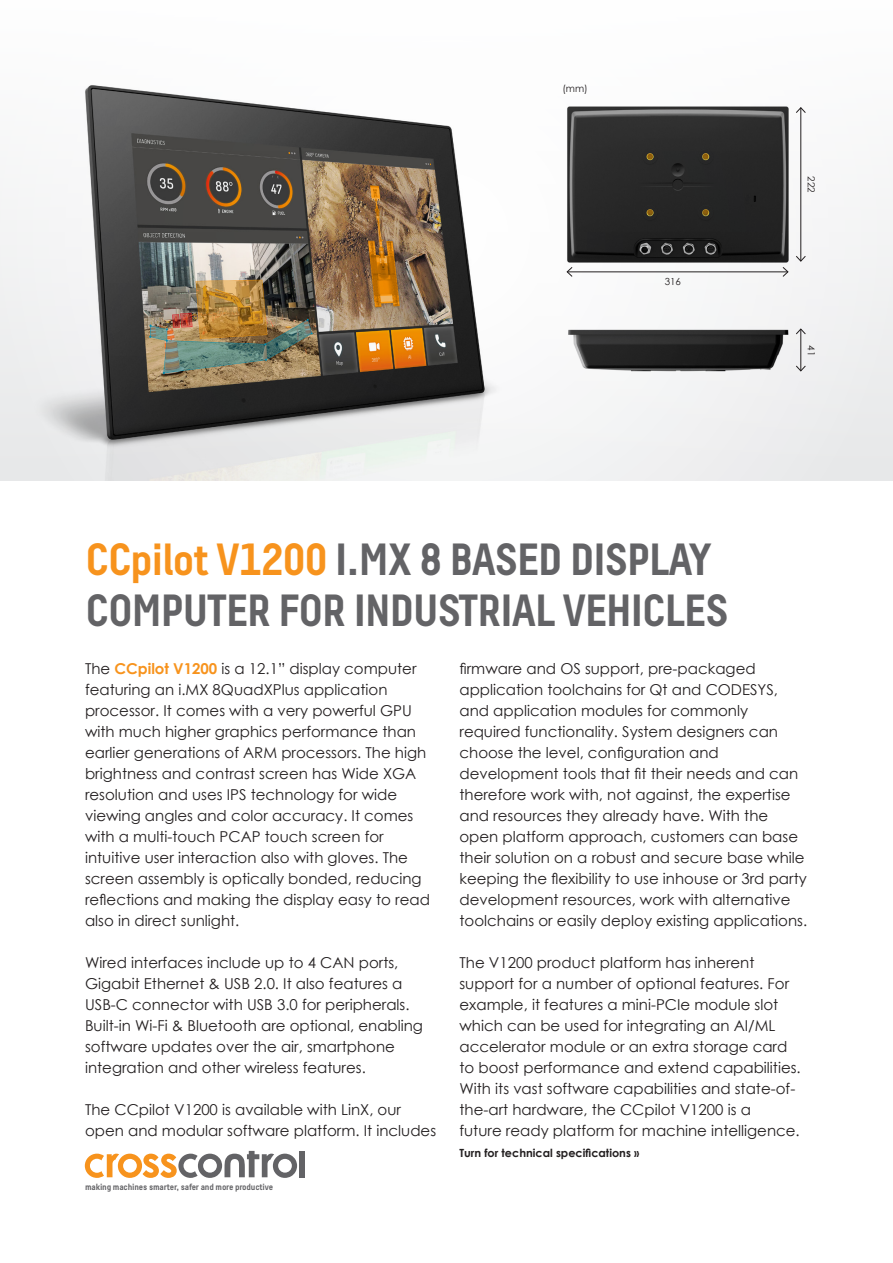
<style>
.page{position:relative;width:893px;height:1263px;background:#fff}
.page>*{position:absolute;margin:0;border:0;box-sizing:border-box;transform-origin:0 0}
._01_Headline___main{font:700 45px "Decima Pro A";letter-spacing:-.035em;color:#636366}
._02_Copy{font:15px/21px "Century Gothic";color:#231f20}
._02_Copy-2{font:700 11.25px "Century Gothic";color:#231f20}
._06_Measurements{font:9.75px "Century Gothic";color:#231f20}
.Preamble{font:700 9px "Decima Pro A";letter-spacing:-.02em;color:#636366}
.s1{color:#f7931d}
.s2{font-weight:700;color:#f7931d}
</style>
<div class="page">
<div style="left:0;top:0;width:893px;height:480px;background:linear-gradient(to right,#fff,#f5f5f6)"></div>
<hr style="left:567px;top:272px;width:221px;height:1px;background:#231f20">
<svg style="left:566px;top:267px;width:7px;height:10px"></svg>
<svg style="left:782px;top:267px;width:7px;height:10px"></svg>
<hr style="left:800px;top:108px;width:1px;height:153px;background:#231f20">
<svg style="left:795px;top:107px;width:11px;height:6px"></svg>
<svg style="left:795px;top:255px;width:11px;height:7px"></svg>
<hr style="left:800px;top:329px;width:1px;height:42px;background:#231f20">
<svg style="left:796px;top:365px;width:10px;height:7px"></svg>
<svg style="left:796px;top:328px;width:10px;height:7px"></svg>
<div style="left:300px;top:1151px;width:5px;height:26px;background:#636366"></div>
<svg style="left:85px;top:1151px;width:212px;height:27px"></svg>
<img style="left:0;top:75px;width:566px;height:405px">
<img style="left:539px;top:311px;width:257px;height:77px">
<img style="left:566px;top:103px;width:226px;height:163px">
<p class="_06_Measurements" style="left:562px;top:82px;width:27px">(mm)</p>
<p class="_06_Measurements" style="left:665px;top:275px;width:18px">316</p>
<p class="_01_Headline___main" style="left:85px;top:532px;width:629px"><span class="s1">CCpilot V1200</span> I.MX 8 BASED DISPLAY</p>
<p class="_01_Headline___main" style="left:85px;top:583px;width:645px">COMPUTER FOR INDUSTRIAL VEHICLES</p>
<p class="_06_Measurements" style="left:818px;top:176px;width:18px;rotate:90deg">222</p>
<p class="_06_Measurements" style="left:818px;top:345px;width:12px;rotate:90deg">41</p>
<p class="_02_Copy" style="left:85px;top:658px;width:346px">The <span class="s2">CCpilot V1200</span> is a 12.1” display computer featuring an i.MX 8QuadXPlus application processor. It comes with a very powerful GPU with much higher graphics performance than earlier generations of ARM processors. The high brightness and contrast screen has Wide XGA resolution and uses IPS technology for wide viewing angles and color accuracy. It comes with a multi-touch PCAP touch screen for intuitive user interaction also with gloves. The screen assembly is optically bonded, reducing reflections and making the display easy to read also in direct sunlight.</p>
<p class="_02_Copy" style="left:85px;top:952px;width:339px">Wired interfaces include up to 4 CAN ports, Gigabit Ethernet &amp; USB 2.0. It also features a USB-C connector with USB 3.0 for peripherals.<br>Built-in Wi-Fi &amp; Bluetooth are optional, enabling software updates over the air, smartphone integration and other wireless features.</p>
<p class="_02_Copy" style="left:85px;top:1099px;width:353px">The CCpilot V1200 is available with LinX, our open and modular software platform. It includes</p>
<p class="Preamble" style="left:85px;top:1182px;width:190px">making machines smarter, safer and more productive</p>
<p class="_02_Copy" style="left:459px;top:658px;width:349px">firmware and OS support, pre-packaged application toolchains for Qt and CODESYS, and application modules for commonly required functionality. System designers can choose the level, configuration and development tools that fit their needs and can therefore work with, not against, the expertise and resources they already have. With the open platform approach, customers can base their solution on a robust and secure base while keeping the flexibility to use inhouse or 3rd party development resources, work with alternative toolchains or easily deploy existing applications.</p>
<p class="_02_Copy" style="left:459px;top:952px;width:343px">The V1200 product platform has inherent support for a number of optional features. For example, it features a mini-PCIe module slot which can be used for integrating an AI/ML accelerator module or an extra storage card to boost performance and extend capabilities.<br>With its vast software capabilities and state-of&shy;the-art hardware, the CCpilot V1200 is a</p>
<p class="_02_Copy" style="left:459px;top:1120px;width:342px">future ready platform for machine intelligence.</p>
<p class="_02_Copy-2" style="left:459px;top:1144px;width:181px">Turn for technical specifications »</p>
</div>
